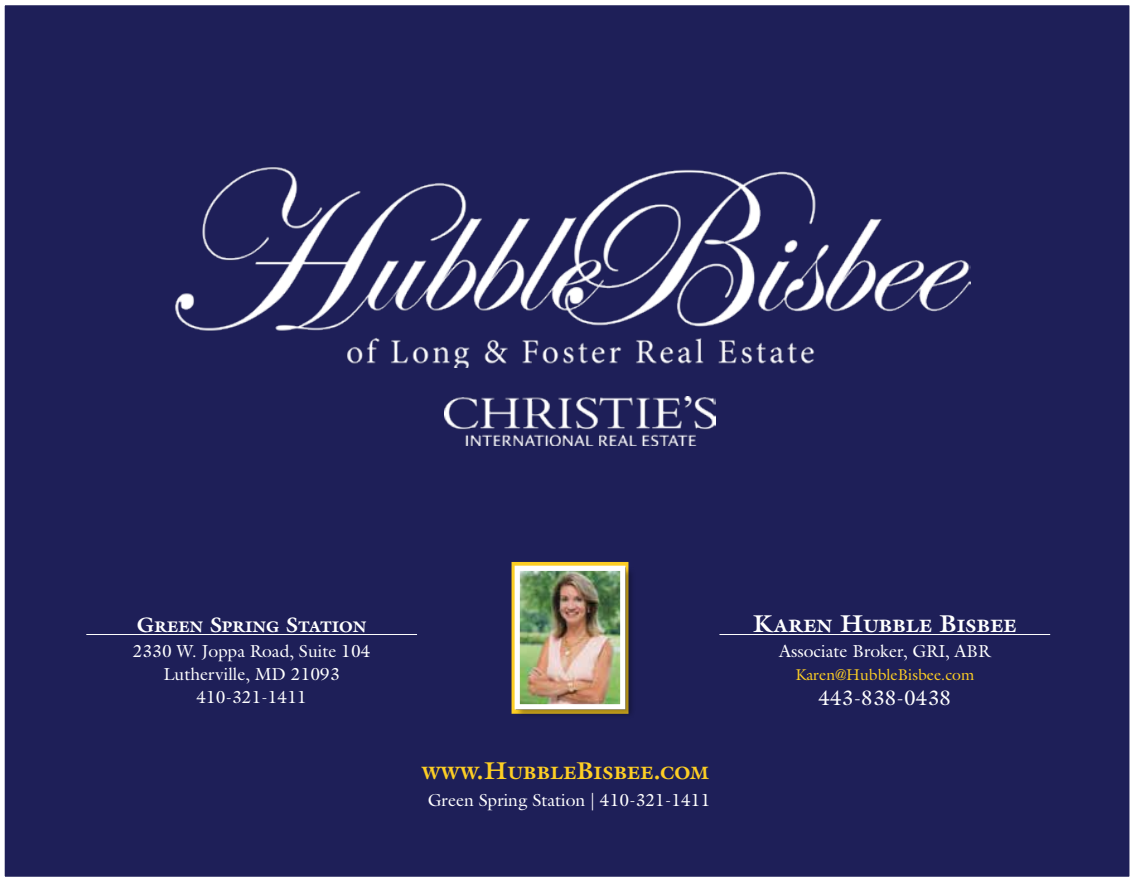
<style>
.page{position:relative;width:1134px;height:882px;background:#1e1f58}
.page>*{position:absolute;margin:0;border:0;box-sizing:border-box;transform-origin:0 0}
.t1{font:700 24.5px "Galliard Pro";color:#fdce24}
.t2{font:700 24.5px "Galliard Pro";color:#fff}
.t3{font:700 21px "Galliard Pro";color:#fff}
.t4{font:21px "Galliard Pro";color:#fff}
.t5{font:17.5px/22.8px "Galliard Pro";color:#fff;text-align:center}
.t6{font:15.75px "Galliard Pro";color:#fdce24}
</style>
<div class="page">
<img style="left:175px;top:167px;width:795px;height:200px">
<img style="left:444px;top:396px;width:272px;height:49px">
<div style="left:512px;top:562px;width:116px;height:152px;border:5px solid #fdce24"></div>
<div style="left:515px;top:567px;width:120px;height:152px;background:#000;opacity:.35"></div>
<img style="left:521px;top:572px;width:98px;height:131px">
<div style="left:515px;top:566px;width:110px;height:143px;border:5px solid #fff"></div>
<hr style="left:86px;top:634px;width:331px;height:1px;background:#fff">
<hr style="left:719px;top:634px;width:331px;height:1px;background:#fff">
<div style="left:0;top:0;width:1134px;height:882px;border:5px solid #fff"></div>
<p class="t3" style="left:137px;top:611px;width:231px">Green Spring Station</p>
<p class="t5" style="left:133px;top:640px;width:239px">2330 W. Joppa Road, Suite 104<br>Lutherville, MD 21093<br>410-321-1411</p>
<h1 class="t1" style="left:421px;top:755px;width:289px">www.HubbleBisbee.com</h1>
<p class="t5" style="left:428px;top:788px;width:284px">Green Spring Station | 410-321-1411</p>
<h1 class="t2" style="left:753px;top:608px;width:265px">Karen Hubble Bisbee</h1>
<p class="t5" style="left:779px;top:640px;width:213px">Associate Broker, GRI, ABR</p>
<p class="t6" style="left:795px;top:664px;width:180px">Karen@HubbleBisbee.com</p>
<p class="t4" style="left:818px;top:684px;width:134px">443-838-0438</p>
</div>
